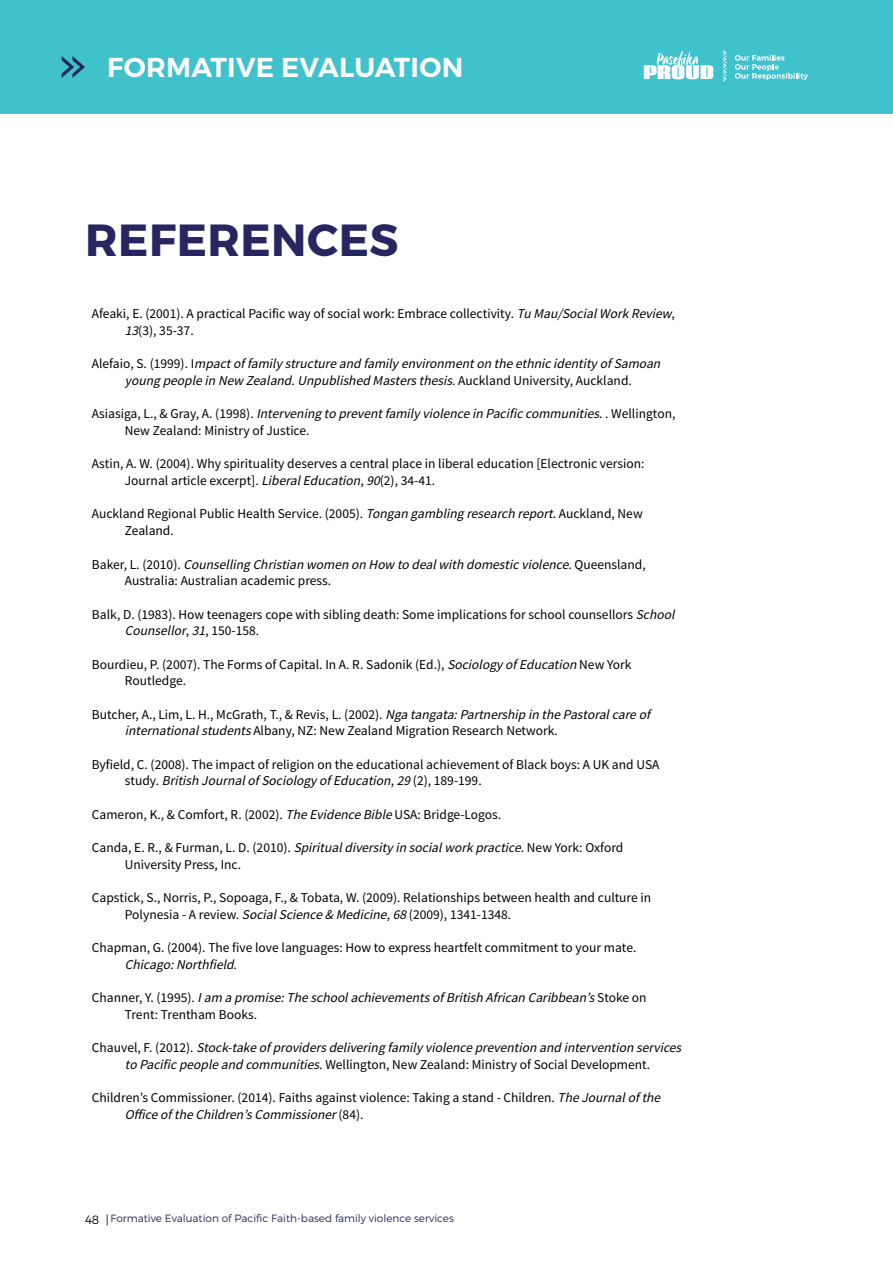
<style>
.page{position:relative;width:893px;height:1263px;background:#fff}
.page>*{position:absolute;margin:0;border:0;box-sizing:border-box;transform-origin:0 0}
.t1{font:700 45px "Montserrat";letter-spacing:.01em;color:#282660}
.t2{font:600 27.3px "Montserrat";letter-spacing:.01em;color:#fff}
.t3{font:13.5px/16.5px "Source Sans Pro";color:#000}
.t4{font:italic 13.5px/16.5px "Source Sans Pro";color:#000;text-align:center}
.t5{font:300 12px "Montserrat";color:#000}
.t6{font:300 10.5px "Montserrat";color:#282660}
.s1{font-style:italic}
.s2{font-style:normal}
</style>
<div class="page">
<div style="left:0;top:0;width:893px;height:113px;background:#40c2cc"></div>
<svg style="left:62px;top:56px;width:23px;height:22px"></svg>
<svg style="left:723px;top:50px;width:4px;height:32px"></svg>
<svg style="left:735px;top:55px;width:73px;height:25px"></svg>
<svg style="left:644px;top:51px;width:69px;height:28px"></svg>
<h2 class="t2" style="left:107px;top:50px;width:358px">FORMATIVE EVALUATION</h2>
<h1 class="t1" style="left:85px;top:212px;width:315px">REFERENCES</h1>
<p class="t3" style="left:125px;top:306px;width:552px;text-indent:-33px">Afeaki, E. (2001). A practical Pacific way of social work: Embrace collectivity. <span class="s1">Tu Mau/SocialWorkReview</span>,<br><span class="s1">13</span>(3), 35-37.</p>
<p class="t4" style="left:92px;top:356px;width:574px"><span class="s2">A l e fa i o , S . ( 1 9 9 9 ) . I</span> mpactoffamilystructureand familyenvironmenton theethnicidentityofSamoan young peoplein New Zealand<span class="s2">.</span> Unpublished Mastersthesis<span class="s2">. A u c k l a n d U n i v e rs i ty, A u c k l a n d .</span></p>
<p class="t3" style="left:125px;top:406px;width:552px;text-indent:-33px">As i a s i ga , L . , &amp; G ra y, A . ( 1 9 9 8 ) . <span class="s1">Intervening to preventfamilyviolencein Pacificcommunities</span>. . W e l l i n gto n ,<br>New Zealand: Ministry of Justice.</p>
<p class="t3" style="left:125px;top:456px;width:521px;text-indent:-33px">Astin, A. W. (2004). Why spirituality deserves a central place in liberal education [Electronic version:<br>Journal article excerpt]. <span class="s1">LiberalEducation</span>, <span class="s1">90</span>(2), 34-41.</p>
<p class="t3" style="left:125px;top:506px;width:519px;text-indent:-33px">Auckland Regional Public Health Service. (2005). <span class="s1">Tongan gambling research report</span>. Auckland, New<br>Zealand.</p>
<p class="t3" style="left:125px;top:556px;width:522px;text-indent:-33px">B a ke r, L . ( 2 0 1 0 ) . <span class="s1">Counselling Christian women on How to dealwith domesticviolence</span>. Q u e e n s l a n d ,<br>Australia: Australian academic press.</p>
<p class="t3" style="left:125px;top:606px;width:555px;text-indent:-33px">Balk, D. (1983). How teenagers cope with sibling death: Some implications for school counsellors <span class="s1">School<br>Counsellor</span>, <span class="s1">31</span>, 1 5 0 - 1 5 8 .</p>
<p class="t3" style="left:125px;top:656px;width:508px;text-indent:-33px">Bourdieu, P. (2007). The Forms of Capital. In A. R. Sadonik (Ed.), <span class="s1">SociologyofEducation</span> New York<br>Routledge.</p>
<p class="t3" style="left:125px;top:706px;width:530px;text-indent:-33px">Butcher, A., Lim, L. H., McGrath, T., &amp; Revis, L. (2002). <span class="s1">Nga tangata:Partnership in thePastoralcareof internationalstudents</span>Albany, NZ: New Zealand Migration Research Network.</p>
<p class="t3" style="left:125px;top:756px;width:536px;text-indent:-33px">Byfield, C. (2008). The impact of religion on the educational achievement of Black boys: A UK and USA s t u d y . <span class="s1">British JournalofSociologyofEducation</span>, <span class="s1">29</span>( 2 ) , 1 8 9 - 1 9 9 .</p>
<p class="t3" style="left:92px;top:806px;width:411px">Cameron, K., &amp; Comfort, R. (2002). <span class="s1">TheEvidenceBible</span>USA: Bridge-Logos.</p>
<p class="t3" style="left:125px;top:839px;width:500px;text-indent:-33px">C a n d a , E . R . , &amp; Fu r m a n , L . D . ( 2 0 1 0 ) . <span class="s1">Spiritualdiversityin socialworkpractice</span>. N e w Yo r k : Oxfo rd<br>University Press, Inc.</p>
<p class="t3" style="left:125px;top:889px;width:528px;text-indent:-33px">Capstick, S., Norris, P., Sopoaga, F., &amp; Tobata, W. (2009). Relationships between health and culture in<br>Polynesia - A review. <span class="s1">SocialScience&amp; Medicine</span>, <span class="s1">68</span>(2009), 1341-1348.</p>
<p class="t3" style="left:125px;top:939px;width:513px;text-indent:-33px">Chapman, G. (2004). The five love languages: How to express heartfelt commitment to your mate.<br><span class="s1">Chicago:Northfield</span>.</p>
<p class="t4" style="left:125px;top:990px;width:523px;text-align:left;text-indent:-33px"><span class="s2">C h a n n e r, Y. ( 1 9 9 5 ) .</span> Iam a promise:TheschoolachievementsofBritish African Caribbean’s<span class="s2">S t o k e o n<br>Trent: Trentham Books.</span></p>
<p class="t4" style="left:92px;top:1040px;width:594px"><span class="s2">C h a u v e l , F. ( 2 0 1 2 ) .</span> Stock-takeofprovidersdelivering familyviolenceprevention and intervention services to Pacificpeopleand communities<span class="s2">. Wellington, New Zealand: Ministry of Social Development.</span></p>
<p class="t3" style="left:125px;top:1090px;width:541px;text-indent:-33px">Children’s Commissioner. (2014). Faiths against violence: Taking a stand - Children. <span class="s1">TheJournalofthe<br>OfficeoftheChildren’sCommissioner</span>( 8 4 ) .</p>
<p class="t5" style="left:85px;top:1212px;width:25px">48 |</p>
<p class="t6" style="left:111px;top:1212px;width:345px">Formative Evaluation of Pacific Faith-based family violence services</p>
</div>
